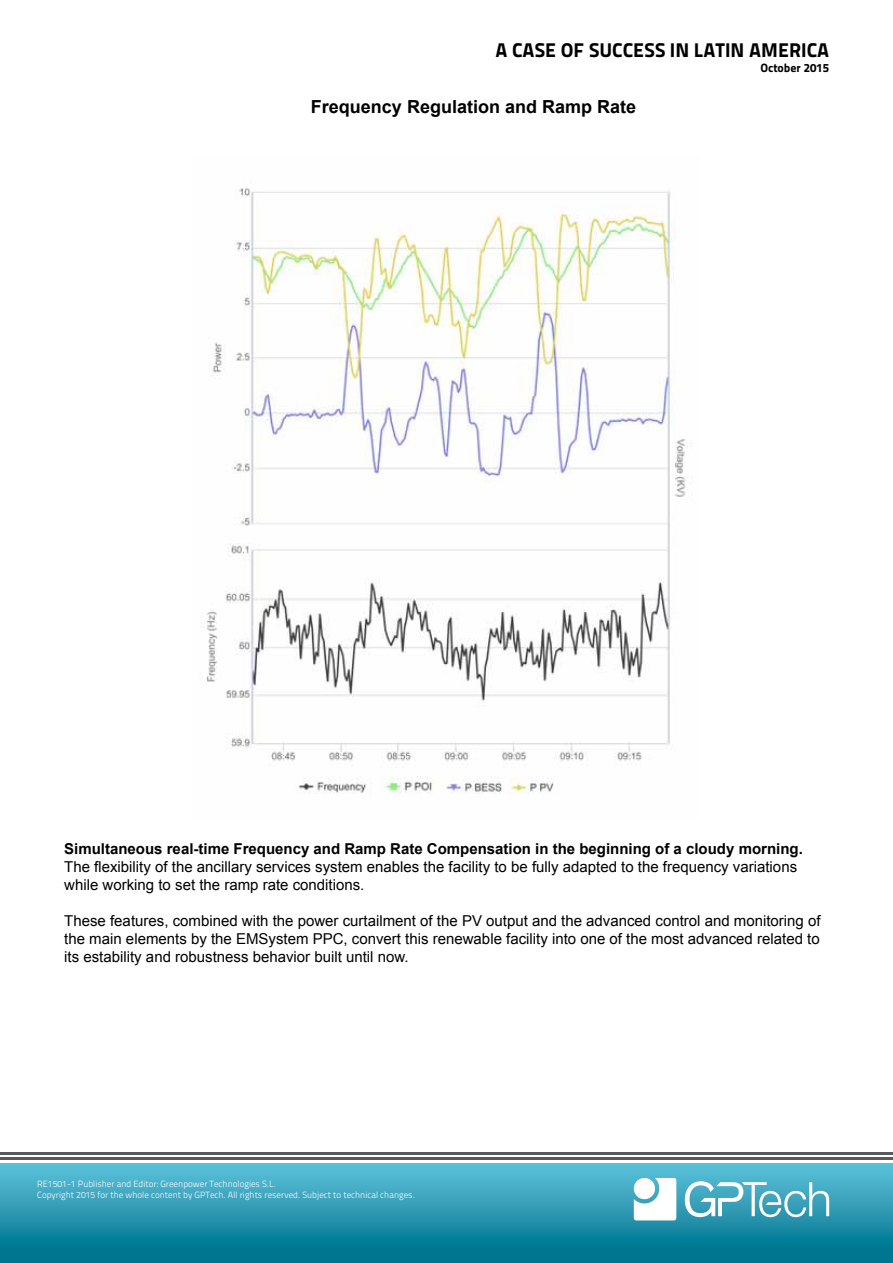
<style>
.page{position:relative;width:893px;height:1263px;background:#fff}
.page>*{position:absolute;margin:0;border:0;box-sizing:border-box;transform-origin:0 0}
.t1{font:19.8px "Titillium Maps 29 L 999 wt";color:#000}
.t2{font:700 18px "Arial";color:#000}
.t3{font:15px/18px "Arial";color:#000}
.t4{font:700 15px "Arial";color:#000}
.t5{font:12px "Titillium Maps 29 L 999 wt";color:#000}
.t6{font:9px/10.8px "Titillium Text 22 L 250 wt";color:#fff}
</style>
<div class="page">
<hr style="left:0;top:1152px;width:893px;height:2px;background:#58595b">
<hr style="left:0;top:1158px;width:893px;height:2px;background:#58595b">
<div style="left:0;top:1163px;width:893px;height:100px;background:linear-gradient(to bottom,#60c2da,#006f89)"></div>
<svg style="left:634px;top:1178px;width:42px;height:42px"></svg>
<svg style="left:685px;top:1181px;width:144px;height:36px"></svg>
<img style="left:204px;top:188px;width:484px;height:606px">
<h1 class="t1" style="left:495px;top:35px;width:335px">A CASE OF SUCCESS IN LATIN AMERICA</h1>
<p class="t5" style="left:760px;top:58px;width:70px">October 2015</p>
<p class="t2" style="left:311px;top:95px;width:327px">Frequency Regulation and Ramp Rate</p>
<p class="t4" style="left:64px;top:838px;width:740px">Simultaneous real-time Frequency and Ramp Rate Compensation in the beginning of a cloudy morning.</p>
<p class="t3" style="left:64px;top:857px;width:734px">The flexibility of the ancillary services system enables the facility to be fully adapted to the frequency variations while working to set the ramp rate conditions.</p>
<p class="t3" style="left:64px;top:911px;width:758px;text-align:justify">These features, combined with the power curtailment of the PV output and the advanced control and monitoring of the main elements by the EMSystem PPC, convert this renewable facility into one of the most advanced related to its estability and robustness behavior built until now.</p>
<p class="t6" style="left:37px;top:1178px;width:379px">RE1501-1 Publisher and Editor: Greenpower Technologies S.L.<br>Copyright 2015 for the whole content by GPTech. All rights reserved. Subject to technical changes.</p>
</div>
